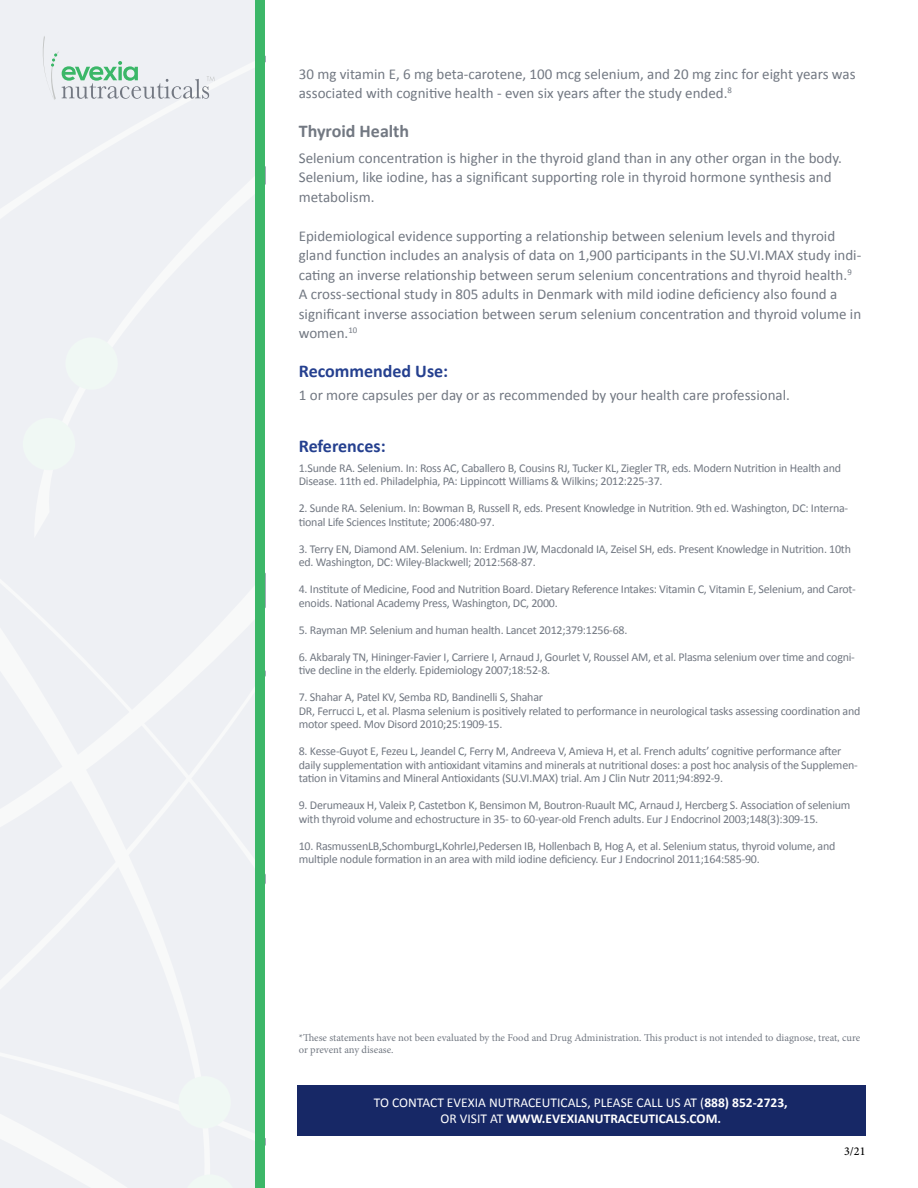
<style>
.page{position:relative;width:918px;height:1188px;background:#fff}
.page>*{position:absolute;margin:0;border:0;box-sizing:border-box;transform-origin:0 0}
.t1{font:700 18px "Calibri";color:#25408f}
.t2{font:700 18px "Calibri";color:#727882}
.t3{font:15px/19.5px "Calibri";color:#727882}
.t4{font:13.5px/16.2px "Calibri";color:#fff;text-align:center}
.t5{font:12px/13.5px "Calibri";letter-spacing:-.02em;color:#727882}
.t6{font:500 12px "Minion Pro";color:#000}
.t7{font:10.5px/12.6px "Minion Pro";color:#727882}
.s1{font-weight:700}
</style>
<div class="page">
<div style="left:0;top:0;width:260px;height:1188px;background:#eef0f4"></div>
<div style="left:256px;top:0;width:9px;height:1188px;background:#3cb768"></div>
<div style="left:297px;top:1085px;width:569px;height:51px;background:#172866"></div>
<svg style="left:43px;top:36px;width:172px;height:64px"></svg>
<p class="t3" style="left:299px;top:64px;width:558px">30 mg vitamin E, 6 mg beta-carotene, 100 mcg selenium, and 20 mg zinc for eight years was associated with cognitive health - even six years after the study ended.<sup>8</sup></p>
<h1 class="t2" style="left:299px;top:120px;width:112px">Thyroid Health</h1>
<p class="t3" style="left:299px;top:148px;width:545px">Selenium concentration is higher in the thyroid gland than in any other organ in the body.<br>Selenium, like iodine, has a significant supporting role in thyroid hormone synthesis and metabolism.</p>
<p class="t3" style="left:299px;top:226px;width:564px">Epidemiological evidence supporting a relationship between selenium levels and thyroid gland function includes an analysis of data on 1,900 participants in the SU.VI.MAX study indi&shy;cating an inverse relationship between serum selenium concentrations and thyroid health.<sup>9<br></sup>A cross-sectional study in 805 adults in Denmark with mild iodine deficiency also found a significant inverse association between serum selenium concentration and thyroid volume in women.<sup>10</sup></p>
<h1 class="t1" style="left:299px;top:360px;width:151px">Recommended Use:</h1>
<p class="t3" style="left:299px;top:385px;width:493px">1 or more capsules per day or as recommended by your health care professional.</p>
<h1 class="t1" style="left:299px;top:435px;width:88px">References:</h1>
<p class="t5" style="left:299px;top:461px;width:544px">1.Sunde RA. Selenium. In: Ross AC, Caballero B, Cousins RJ, Tucker KL, Ziegler TR, eds. Modern Nutrition in Health and<br>Disease. 11th ed. Philadelphia, PA: Lippincott Williams &amp; Wilkins; 2012:225-37.</p>
<p class="t5" style="left:299px;top:502px;width:551px">2. Sunde RA. Selenium. In: Bowman B, Russell R, eds. Present Knowledge in Nutrition. 9th ed. Washington, DC: Interna&shy;tional Life Sciences Institute; 2006:480-97.</p>
<p class="t5" style="left:299px;top:542px;width:554px">3. Terry EN, Diamond AM. Selenium. In: Erdman JW, Macdonald IA, Zeisel SH, eds. Present Knowledge in Nutrition. 10th ed. Washington, DC: Wiley-Blackwell; 2012:568-87.</p>
<p class="t5" style="left:299px;top:583px;width:559px">4. Institute of Medicine, Food and Nutrition Board. Dietary Reference Intakes: Vitamin C, Vitamin E, Selenium, and Carot&shy;enoids. National Academy Press, Washington, DC, 2000.</p>
<p class="t5" style="left:299px;top:623px;width:330px">5. Rayman MP. Selenium and human health. Lancet 2012;379:1256-68.</p>
<p class="t5" style="left:299px;top:650px;width:558px">6. Akbaraly TN, Hininger-Favier I, Carriere I, Arnaud J, Gourlet V, Roussel AM, et al. Plasma selenium over time and cogni&shy;tive decline in the elderly. Epidemiology 2007;18:52-8.</p>
<p class="t5" style="left:299px;top:691px;width:563px">7. Shahar A, Patel KV, Semba RD, Bandinelli S, Shahar<br>DR, Ferrucci L, et al. Plasma selenium is positively related to performance in neurological tasks assessing coordination and motor speed. Mov Disord 2010;25:1909-15.</p>
<p class="t5" style="left:299px;top:745px;width:561px">8. Kesse-Guyot E, Fezeu L, Jeandel C, Ferry M, Andreeva V, Amieva H, et al. French adults’ cognitive performance after daily supplementation with antioxidant vitamins and minerals at nutritional doses: a post hoc analysis of the Supplemen&shy;tation in Vitamins and Mineral Antioxidants (SU.VI.MAX) trial. Am J Clin Nutr 2011;94:892-9.</p>
<p class="t5" style="left:299px;top:799px;width:553px">9. Derumeaux H, Valeix P, Castetbon K, Bensimon M, Boutron-Ruault MC, Arnaud J, Hercberg S. Association of selenium with thyroid volume and echostructure in 35- to 60-year-old French adults. Eur J Endocrinol 2003;148(3):309-15.</p>
<p class="t5" style="left:299px;top:839px;width:538px">10. RasmussenLB,SchomburgL,KohrleJ,Pedersen IB, Hollenbach B, Hog A, et al. Selenium status, thyroid volume, and multiple nodule formation in an area with mild iodine deficiency. Eur J Endocrinol 2011;164:585-90.</p>
<p class="t7" style="left:299px;top:1031px;width:563px">*These statements have not been evaluated by the Food and Drug Administration. This product is not intended to diagnose, treat, cure or prevent any disease.</p>
<p class="t4" style="left:374px;top:1094px;width:415px">TO CONTACT EVEXIA NUTRACEUTICALS, PLEASE CALL US AT (<span class="s1">888) 852-2723,<br></span>OR VISIT AT <span class="s1">WWW.EVEXIANUTRACEUTICALS.COM.</span></p>
<p class="t6" style="left:844px;top:1144px;width:23px">3/21</p>
</div>
